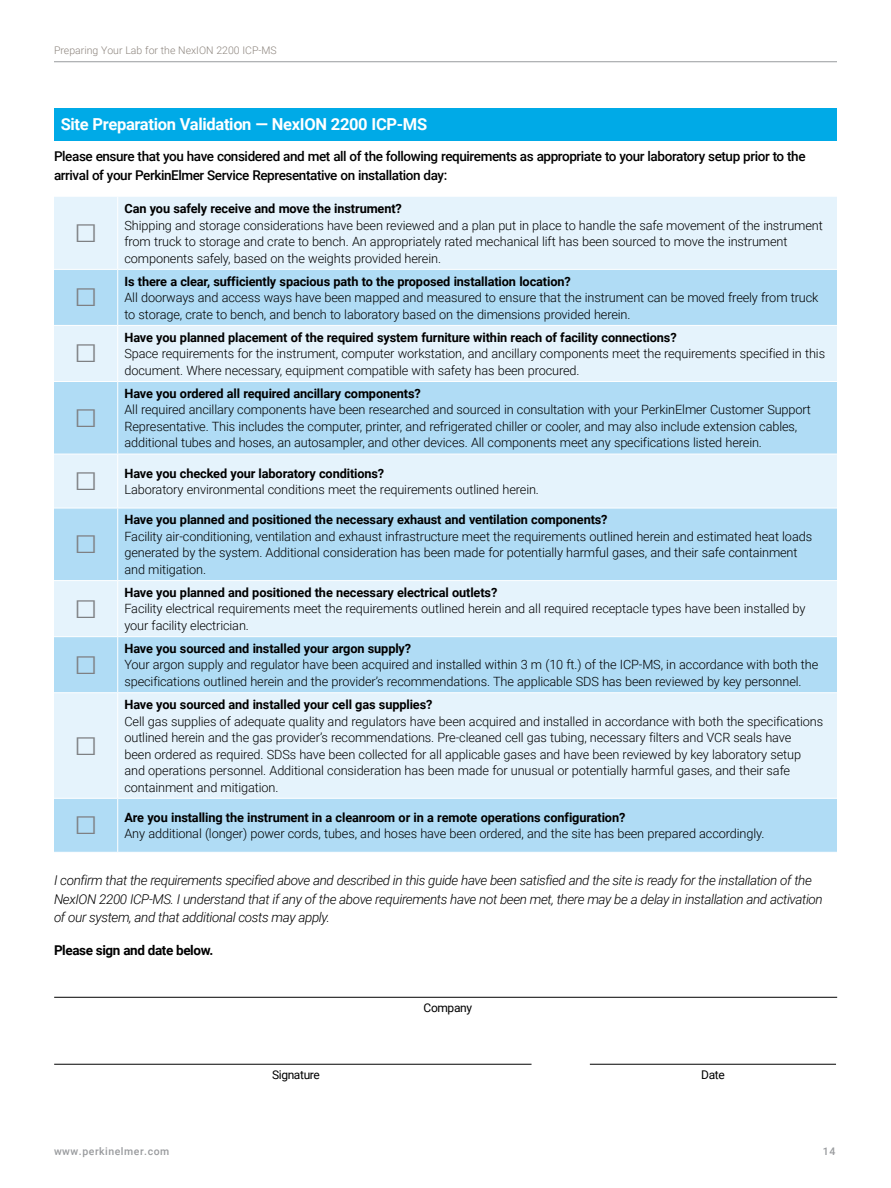
<style>
.page{position:relative;width:891px;height:1188px;background:#fff}
.page>*{position:absolute;margin:0;border:0;box-sizing:border-box;transform-origin:0 0}
.t1{font:39px "Times New Roman";color:#7e8083}
.t2{font:700 16.5px "Roboto";letter-spacing:-.02em;color:#fff}
.t3{font:italic 300 13.5px/18.8px "Roboto";letter-spacing:-.03em;color:#000}
.t4{font:500 13.5px/18.8px "Roboto";letter-spacing:-.03em;color:#000}
.t5{font:700 13.5px "Roboto";letter-spacing:-.03em;color:#000}
.t6{font:300 12.75px/16.5px "Roboto";letter-spacing:-.01em;color:#000}
.t7{font:700 12.75px "Roboto";letter-spacing:-.01em;color:#000}
.t8{font:12px "Roboto";letter-spacing:-.03em;color:#000}
.t9{font:300 10.5px "Roboto";color:#8d857e}
.t10{font:500 10.5px "Roboto";letter-spacing:.05em;color:#999b9e}
.s1{font-family:"Times New Roman";font-weight:400;font-size:39px;color:#7e8083}
.s2{font-weight:700}
</style>
<div class="page">
<hr style="left:54px;top:61px;width:783px;height:1px;background:#999b9e">
<hr style="left:54px;top:1064px;width:478px;height:1px;background:#000">
<hr style="left:54px;top:997px;width:783px;height:1px;background:#000">
<hr style="left:590px;top:1064px;width:246px;height:1px;background:#000">
<div style="left:54px;top:108px;width:783px;height:32px;background:#00aae7"></div>
<div style="left:54px;top:197px;width:783px;height:72px;background:#e5f3fc"></div>
<svg style="left:54px;top:270px;width:783px;height:582px;background:#c8e6f8"></svg>
<hr style="left:117px;top:197px;width:1px;height:72px;background:#fff">
<hr style="left:117px;top:270px;width:1px;height:55px;background:#fff">
<hr style="left:54px;top:325px;width:64px;height:1px;background:#fff">
<hr style="left:118px;top:325px;width:719px;height:1px;background:#fff">
<hr style="left:117px;top:326px;width:1px;height:55px;background:#fff">
<hr style="left:54px;top:381px;width:64px;height:1px;background:#fff">
<hr style="left:118px;top:381px;width:719px;height:1px;background:#fff">
<hr style="left:117px;top:382px;width:1px;height:72px;background:#fff">
<hr style="left:54px;top:454px;width:64px;height:1px;background:#fff">
<hr style="left:118px;top:454px;width:719px;height:1px;background:#fff">
<hr style="left:117px;top:454px;width:1px;height:54px;background:#fff">
<hr style="left:54px;top:508px;width:64px;height:1px;background:#fff">
<hr style="left:118px;top:508px;width:719px;height:1px;background:#fff">
<hr style="left:117px;top:508px;width:1px;height:72px;background:#fff">
<hr style="left:54px;top:580px;width:64px;height:1px;background:#fff">
<hr style="left:118px;top:580px;width:719px;height:1px;background:#fff">
<hr style="left:117px;top:581px;width:1px;height:55px;background:#fff">
<hr style="left:54px;top:636px;width:64px;height:1px;background:#fff">
<hr style="left:118px;top:636px;width:719px;height:1px;background:#fff">
<hr style="left:117px;top:637px;width:1px;height:55px;background:#fff">
<hr style="left:54px;top:692px;width:64px;height:1px;background:#fff">
<hr style="left:118px;top:692px;width:719px;height:1px;background:#fff">
<hr style="left:117px;top:693px;width:1px;height:105px;background:#fff">
<hr style="left:54px;top:798px;width:64px;height:1px;background:#fff">
<hr style="left:118px;top:798px;width:719px;height:1px;background:#fff">
<hr style="left:117px;top:799px;width:1px;height:53px;background:#fff">
<p class="t9" style="left:54px;top:43px;width:224px">Preparing Your Lab for the NexION 2200 ICP-MS</p>
<p class="t2" style="left:61px;top:113px;width:368px">Site Preparation Validation — NexION 2200 ICP-MS</p>
<p class="t4" style="left:54px;top:146px;width:753px">Please ensure that you have considered and met all of the following requirements as appropriate to your laboratory setup prior to the arrival of your PerkinElmer Service Representative on installation day:</p>
<h1 class="t1" style="left:74px;top:202px;width:25px">□</h1>
<h1 class="t1" style="left:74px;top:266px;width:25px">□</h1>
<h1 class="t1" style="left:74px;top:322px;width:25px">□</h1>
<p class="t7" style="left:124px;top:200px;width:279px">Can you safely receive and move the instrument?</p>
<p class="t6" style="left:124px;top:216px;width:700px">Shipping and storage considerations have been reviewed and a plan put in place to handle the safe movement of the instrument from truck to storage and crate to bench. An appropriately rated mechanical lift has been sourced to move the instrument components safely, based on the weights provided herein.</p>
<p class="t7" style="left:124px;top:272px;width:448px">Is there a clear, sufficiently spacious path to the proposed installation location?</p>
<p class="t6" style="left:124px;top:289px;width:695px">All doorways and access ways have been mapped and measured to ensure that the instrument can be moved freely from truck to storage, crate to bench, and bench to laboratory based on the dimensions provided herein.</p>
<p class="t7" style="left:124px;top:328px;width:554px">Have you planned placement of the required system furniture within reach of facility connections?</p>
<p class="t6" style="left:124px;top:345px;width:702px">Space requirements for the instrument, computer workstation, and ancillary components meet the requirements specified in this document. Where necessary, equipment compatible with safety has been procured.</p>
<p class="t7" style="left:124px;top:384px;width:298px">Have you ordered all required ancillary components?</p>
<p class="t6" style="left:124px;top:401px;width:688px">All required ancillary components have been researched and sourced in consultation with your PerkinElmer Customer Support<br>Representative. This includes the computer, printer, and refrigerated chiller or cooler, and may also include extension cables, additional tubes and hoses, an autosampler, and other devices. All components meet any specifications listed herein.</p>
<p class="t6" style="left:124px;top:464px;width:416px;text-indent:-50px"><span class="s1">□</span> <span class="s2">Have you checked your laboratory conditions?<br></span>Laboratory environmental conditions meet the requirements outlined herein.</p>
<h1 class="t1" style="left:74px;top:513px;width:25px">□</h1>
<h1 class="t1" style="left:74px;top:386px;width:25px">□</h1>
<p class="t7" style="left:124px;top:511px;width:485px">Have you planned and positioned the necessary exhaust and ventilation components?</p>
<p class="t6" style="left:124px;top:528px;width:689px">Facility air-conditioning, ventilation and exhaust infrastructure meet the requirements outlined herein and estimated heat loads generated by the system. Additional consideration has been made for potentially harmful gases, and their safe containment and mitigation.</p>
<h1 class="t1" style="left:74px;top:577px;width:25px">□</h1>
<h1 class="t1" style="left:74px;top:633px;width:25px">□</h1>
<p class="t7" style="left:124px;top:583px;width:374px">Have you planned and positioned the necessary electrical outlets?</p>
<p class="t6" style="left:124px;top:600px;width:683px">Facility electrical requirements meet the requirements outlined herein and all required receptacle types have been installed by your facility electrician.</p>
<p class="t7" style="left:124px;top:640px;width:288px">Have you sourced and installed your argon supply?</p>
<p class="t6" style="left:124px;top:656px;width:695px">Your argon supply and regulator have been acquired and installed within 3 m (10 ft.) of the ICP-MS, in accordance with both the specifications outlined herein and the provider’s recommendations. The applicable SDS has been reviewed by key personnel.</p>
<p class="t7" style="left:124px;top:696px;width:310px">Have you sourced and installed your cell gas supplies?</p>
<p class="t6" style="left:124px;top:712px;width:700px">Cell gas supplies of adequate quality and regulators have been acquired and installed in accordance with both the specifications outlined herein and the gas provider’s recommendations. Pre-cleaned cell gas tubing, necessary filters and VCR seals have<br>been ordered as required. SDSs have been collected for all applicable gases and have been reviewed by key laboratory setup and operations personnel. Additional consideration has been made for unusual or potentially harmful gases, and their safe containment and mitigation.</p>
<p class="t6" style="left:124px;top:809px;width:641px;text-indent:-50px"><span class="s1">□</span> <span class="s2">Are you installing the instrument in a cleanroom or in a remote operations configuration?<br></span>Any additional (longer) power cords, tubes, and hoses have been ordered, and the site has been prepared accordingly.</p>
<h1 class="t1" style="left:74px;top:714px;width:25px">□</h1>
<p class="t3" style="left:54px;top:870px;width:770px">I confirm that the requirements specified above and described in this guide have been satisfied and the site is ready for the installation of the<br>NexION 2200 ICP-MS. I understand that if any of the above requirements have not been met, there may be a delay in installation and activation of our system, and that additional costs may apply.</p>
<p class="t5" style="left:54px;top:940px;width:161px">Please sign and date below.</p>
<p class="t8" style="left:272px;top:1066px;width:49px">Signature</p>
<p class="t8" style="left:424px;top:999px;width:50px">Company</p>
<p class="t8" style="left:701px;top:1066px;width:25px">Date</p>
<p class="t10" style="left:54px;top:1144px;width:117px">www.perkinelmer.com</p>
<p class="t10" style="left:823px;top:1144px;width:14px">14</p>
</div>
